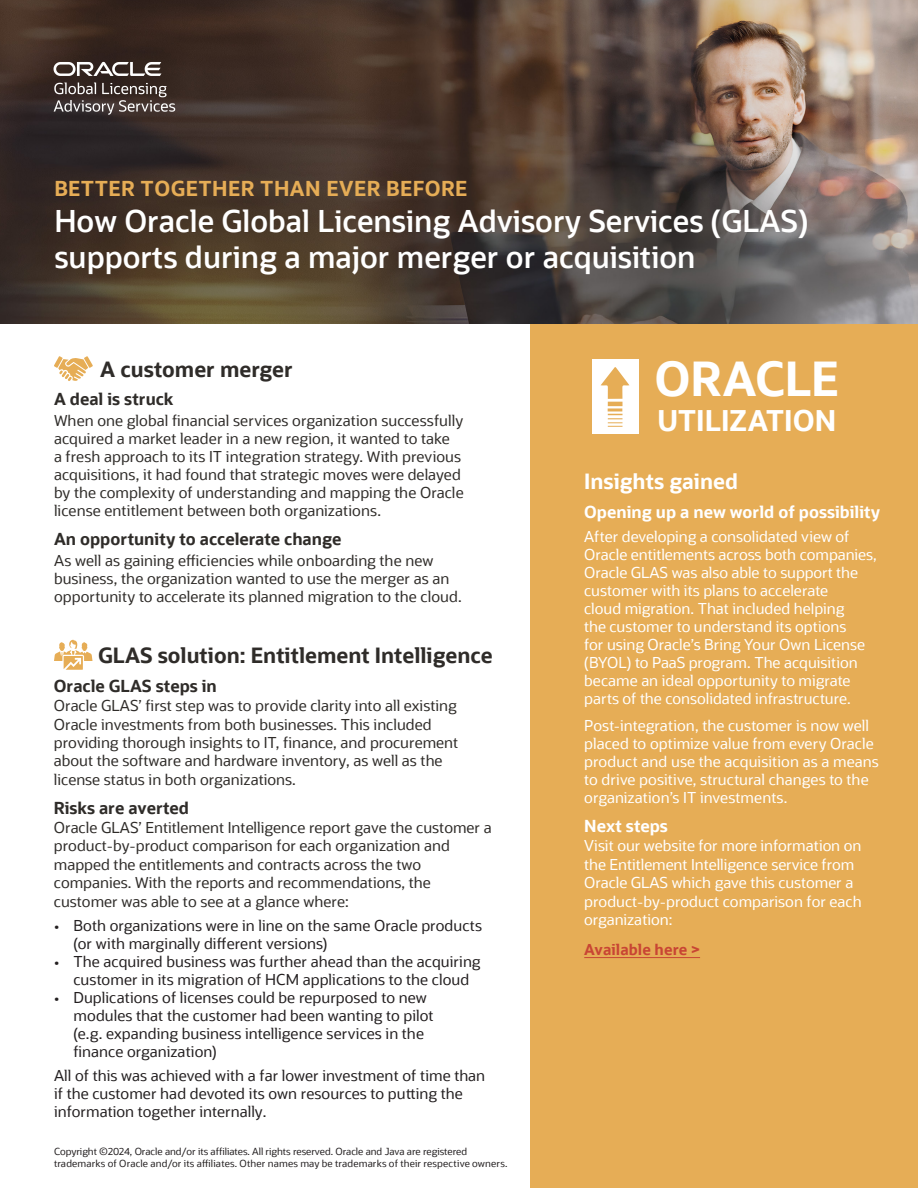
<style>
.page{position:relative;width:918px;height:1188px;background:#fff}
.page>*{position:absolute;margin:0;border:0;box-sizing:border-box;transform-origin:0 0}
.h3_p{font:700 46.95px "Oracle Sans";letter-spacing:-.005em;color:#fff}
.t1{font:600 30px/36px "Oracle Sans";color:#fff}
.h3_p-2{font:700 28.5px "Oracle Sans";letter-spacing:-.005em;color:#fff}
.h3_p-3{font:700 21px "Oracle Sans";color:#2f2c29}
.h3_p-4{font:700 21px "Oracle Sans";color:#fff}
.t2{font:700 20.55px "Oracle Sans";letter-spacing:.02em;color:#e6ad56}
.h3_p-5{font:700 16.5px "Oracle Sans";color:#2f2c29}
.h3_p-6{font:700 16.5px "Oracle Sans";color:#fff}
.h3_p-7{font:15px/18.5px "Oracle Sans";color:#2f2c29}
.h3_p-8{font:15px/18px "Oracle Sans";letter-spacing:-.005em;color:#fff}
.h3_p-9{font:15px/18px "Oracle Sans";color:#231f20}
.h3_p-10{font:700 15px "Oracle Sans";letter-spacing:.005em;color:#c84534}
.h3_p-11{font:9.75px/12px "Oracle Sans";color:#231f20}
</style>
<div class="page">
<div style="left:531px;top:294px;width:387px;height:894px;background:#e6ad56"></div>
<div style="left:592px;top:359px;width:46px;height:75px;background:#fff"></div>
<img style="left:0;top:0;width:918px;height:324px">
<svg style="left:54px;top:356px;width:39px;height:25px"></svg>
<svg style="left:54px;top:640px;width:39px;height:30px"></svg>
<svg style="left:601px;top:367px;width:28px;height:32px"></svg>
<hr style="left:608px;top:408px;width:14px;height:3px;background:#e6ad56">
<hr style="left:608px;top:402px;width:14px;height:4px;background:#e6ad56">
<svg style="left:608px;top:414px;width:14px;height:13px"></svg>
<img style="left:44px;top:54px;width:139px;height:68px">
<hr style="left:584px;top:957px;width:116px;height:1px;background:#c84534">
<p class="t2" style="left:54px;top:175px;width:415px">BETTER TOGETHER THAN EVER BEFORE</p>
<p class="t1" style="left:54px;top:203px;width:755px">How Oracle Global Licensing Advisory Services (GLAS) supports during a major merger or acquisition</p>
<p class="h3_p-3" style="left:100px;top:356px;width:194px">A customer merger</p>
<p class="h3_p-5" style="left:54px;top:389px;width:121px">A deal is struck</p>
<p class="h3_p-7" style="left:54px;top:412px;width:411px;line-height:18px">When one global financial services organization successfully acquired a market leader in a new region, it wanted to take<br>a fresh approach to its IT integration strategy. With previous acquisitions, it had found that strategic moves were delayed by the complexity of understanding and mapping the Oracle license entitlement between both organizations.</p>
<p class="h3_p-5" style="left:54px;top:529px;width:289px">An opportunity to accelerate change</p>
<p class="h3_p-7" style="left:54px;top:552px;width:409px;line-height:18px">As well as gaining efficiencies while onboarding the new business, the organization wanted to use the merger as an opportunity to accelerate its planned migration to the cloud.</p>
<p class="h3_p-3" style="left:98px;top:643px;width:396px">GLAS solution: Entitlement Intelligence</p>
<p class="h3_p-5" style="left:54px;top:675px;width:165px">Oracle GLAS steps in</p>
<p class="h3_p-7" style="left:54px;top:697px;width:406px">Oracle GLAS’ first step was to provide clarity into all existing Oracle investments from both businesses. This included providing thorough insights to IT, finance, and procurement about the software and hardware inventory, as well as the license status in both organizations.</p>
<p class="h3_p-5" style="left:54px;top:797px;width:137px">Risks are averted</p>
<p class="h3_p-7" style="left:54px;top:818px;width:439px">Oracle GLAS’ Entitlement Intelligence report gave the customer a product-by-product comparison for each organization and mapped the entitlements and contracts across the two companies. With the reports and recommendations, the customer was able to see at a glance where:</p>
<p class="h3_p-9" style="left:74px;top:917px;width:410px;text-indent:-20px">• Both organizations were in line on the same Oracle products (or with marginally different versions)</p>
<p class="h3_p-9" style="left:54px;top:953px;width:428px;text-align:center">• The acquired business was further ahead than the acquiring customer in its migration of HCM applications to the cloud</p>
<p class="h3_p-9" style="left:74px;top:989px;width:362px;text-indent:-20px">• Duplications of licenses could be repurposed to new modules that the customer had been wanting to pilot (e.g. expanding business intelligence services in the finance organization)</p>
<p class="h3_p-9" style="left:54px;top:1067px;width:433px">All of this was achieved with a far lower investment of time than if the customer had devoted its own resources to putting the information together internally.</p>
<p class="h3_p-11" style="left:54px;top:1145px;width:455px">Copyright ©2024, Oracle and/or its affiliates. All rights reserved. Oracle and Java are registered trademarks of Oracle and/or its affiliates. Other names may be trademarks of their respective owners.</p>
<p class="h3_p" style="left:654px;top:349px;width:186px">ORACLE</p>
<p class="h3_p-2" style="left:657px;top:403px;width:180px">UTILIZATION</p>
<p class="h3_p-4" style="left:584px;top:469px;width:155px">Insights gained</p>
<p class="h3_p-6" style="left:584px;top:502px;width:297px">Opening up a new world of possibility</p>
<p class="h3_p-8" style="left:584px;top:528px;width:294px">After developing a consolidated view of Oracle entitlements across both companies, Oracle GLAS was also able to support the customer with its plans to accelerate<br>cloud migration. That included helping<br>the customer to understand its options<br>for using Oracle’s Bring Your Own License (BYOL) to PaaS program. The acquisition became an ideal opportunity to migrate parts of the consolidated infrastructure.</p>
<p class="h3_p-8" style="left:584px;top:717px;width:296px">Post-integration, the customer is now well placed to optimize value from every Oracle product and use the acquisition as a means to drive positive, structural changes to the organization’s IT investments.</p>
<p class="h3_p-6" style="left:584px;top:816px;width:85px">Next steps</p>
<p class="h3_p-8" style="left:584px;top:837px;width:279px;line-height:18.5px">Visit our website for more information on the Entitlement Intelligence service from Oracle GLAS which gave this customer a product-by-product comparison for each organization:</p>
<p class="h3_p-10" style="left:584px;top:940px;width:117px">Available here &gt;</p>
</div>
